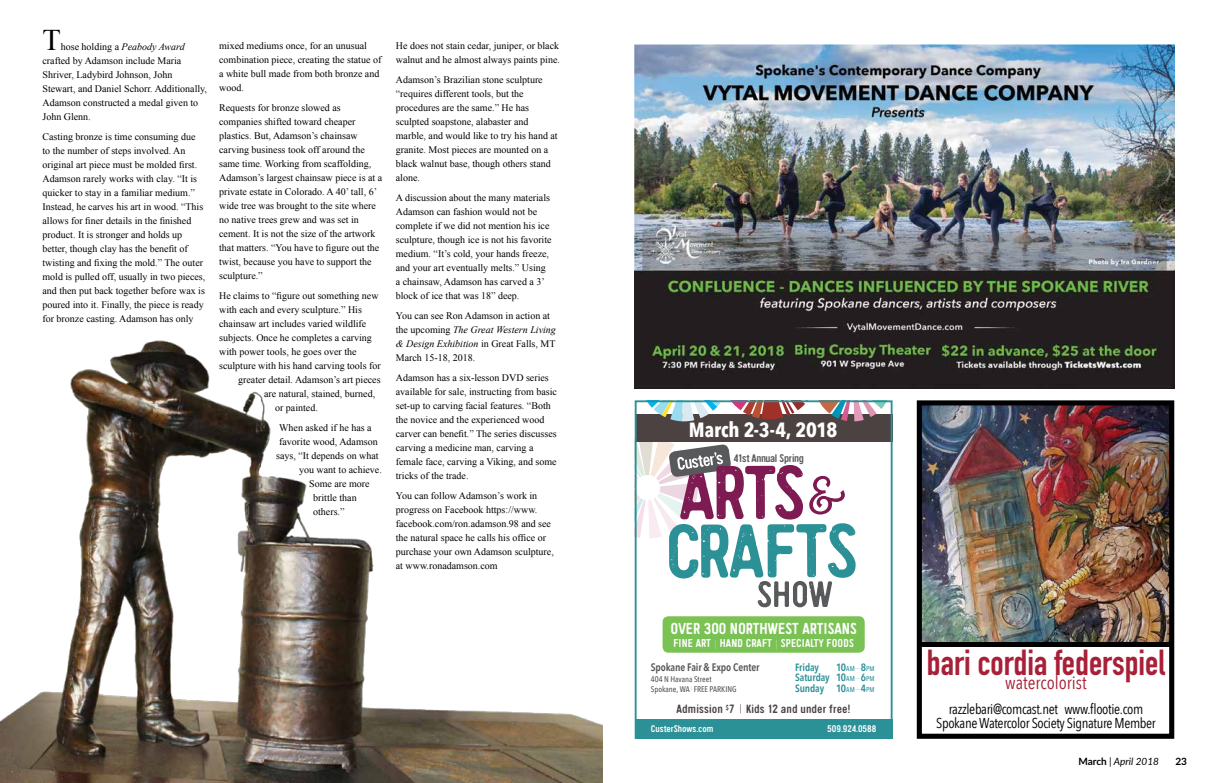
<style>
.page{position:relative;width:1206px;height:783px;background:#fff}
.page>*{position:absolute;margin:0;border:0;box-sizing:border-box;transform-origin:0 0}
.t1{font:700 35.7px "DIN Condensed";color:#a82038}
.t2{font:30px "Times New Roman";color:#000}
.t3{font:700 20.6px "Avenir Next Condensed";letter-spacing:-.01em;color:#fff}
.t4{font:18.4px "Avenir Next Condensed";color:#a82038}
.t5{font:15.4px "Handy Sans Condensed Distressed";color:#fff}
.t6{font:14.3px/14.3px "Avenir Next Condensed";letter-spacing:-.025em;color:#000;text-align:center}
.t7{font:11.6px "Handy Sans Condensed Distressed";letter-spacing:.01em;color:#4c4241}
.t8{font:11.1px "Handy Sans Condensed Distressed";letter-spacing:.01em;color:#fff}
.t9{font:600 10.9px "Avenir Next Condensed";letter-spacing:-.015em;color:#575757}
.t10{font:10.8px "Handy Sans Condensed Distressed";letter-spacing:-.04em;color:#58595b}
.t11{font:600 10.6px/10.7px "Avenir Next Condensed";letter-spacing:-.01em;color:#2c9097}
.t12{font:10px/14px "Times New Roman";color:#000}
.t13{font:italic 10px "Lato";color:#000}
.t14{font:700 10px "Lato";color:#000}
.t15{font:9.4px "Handy Sans Condensed Distressed";color:#fff}
.t16{font:500 8.2px/10.1px "Avenir Next Condensed";color:#575757}
.t17{font:500 7px "Avenir Next Condensed";color:#2c9097}
.s1{font-style:italic}
.s2{font-family:"Avenir Next Condensed";font-weight:200;font-size:9.6px}
.s3{font-weight:600;font-size:10.6px}
.s4{font-weight:200;font-size:10.6px}
.s5{font-weight:500;font-size:7px}
.s6{font-weight:200}
.s7{font-weight:700;font-style:normal}
</style>
<div class="page">
<img style="left:0;top:340px;width:603px;height:443px">
<img style="left:923px;top:406px;width:245px;height:236px">
<div style="left:917px;top:400px;width:257px;height:339px;border:5px solid #000"></div>
<div style="left:635px;top:720px;width:258px;height:19px;background:#2c9097"></div>
<div style="left:635px;top:400px;width:258px;height:42px;background:#4c4241"></div>
<div style="left:635px;top:400px;width:258px;height:14px;background:#fff"></div>
<svg style="left:648px;top:403px;width:238px;height:19px"></svg>
<svg style="left:638px;top:442px;width:218px;height:165px"></svg>
<div style="left:635px;top:400px;width:258px;height:339px;border:2px solid #2c9097"></div>
<div style="left:663px;top:616px;width:202px;height:37px;background:#7bc255;border-radius:6px"></div>
<div style="left:919px;top:642px;width:253px;height:5px;background:#000"></div>
<img style="left:635px;top:44px;width:539px;height:345px">
<h2 class="t2" style="left:42px;top:20px;width:20px">T</h2>
<p class="t12" style="left:42px;top:40px;width:166px;text-indent:18px">hose holding a <span class="s1">Peabody Award </span>crafted by Adamson include Maria<br>Shriver, Ladybird Johnson, John<br>Stewart, and Daniel Schorr. Additionally,<br>Adamson constructed a medal given to<br>John Glenn.</p>
<p class="t12" style="left:42px;top:130px;width:164px">Casting bronze is time consuming due to the number of steps involved. An original art piece must be molded first.<br>Adamson rarely works with clay. “It is quicker to stay in a familiar medium.” Instead, he carves his art in wood. “This allows for finer details in the finished product. It is stronger and holds up better, though clay has the benefit of twisting and fixing the mold.” The outer mold is pulled off, usually in two pieces, and then put back together before wax is poured into it. Finally, the piece is ready for bronze casting. Adamson has only</p>
<p class="t12" style="left:219px;top:39px;width:164px">mixed mediums once, for an unusual combination piece, creating the statue of a white bull made from both bronze and wood.</p>
<p class="t12" style="left:219px;top:101px;width:165px">Requests for bronze slowed as companies shifted toward cheaper plastics. But, Adamson’s chainsaw carving business took off around the same time. Working from scaffolding, Adamson’s largest chainsaw piece is at a private estate in Colorado. A 40’ tall, 6’ wide tree was brought to the site where no native trees grew and was set in cement. It is not the size of the artwork that matters. “You have to figure out the twist, because you have to support the sculpture.”</p>
<p class="t12" style="left:219px;top:289px;width:161px">He claims to “figure out something new</p>
<p class="t12" style="left:219px;top:303px;width:144px">with each and every sculpture.” His</p>
<p class="t12" style="left:219px;top:317px;width:149px">chainsaw art includes varied wildlife</p>
<p class="t12" style="left:219px;top:331px;width:154px">subjects. Once he completes a carving</p>
<p class="t12" style="left:219px;top:345px;width:139px">with power tools, he goes over the</p>
<p class="t12" style="left:219px;top:359px;width:163px">sculpture with his hand carving tools for</p>
<p class="t12" style="left:238px;top:373px;width:144px">greater detail. Adamson’s art pieces</p>
<p class="t12" style="left:264px;top:387px;width:113px">are natural, stained, burned,</p>
<p class="t12" style="left:275px;top:401px;width:44px">or painted.</p>
<p class="t12" style="left:279px;top:421px;width:94px">When asked if he has a</p>
<p class="t12" style="left:279px;top:435px;width:100px">favorite wood, Adamson</p>
<p class="t12" style="left:276px;top:449px;width:104px">says, “It depends on what</p>
<p class="t12" style="left:299px;top:463px;width:84px">you want to achieve.</p>
<p class="t12" style="left:309px;top:477px;width:62px">Some are more</p>
<p class="t12" style="left:313px;top:491px;width:45px">brittle than</p>
<p class="t12" style="left:313px;top:505px;width:33px">others.”</p>
<p class="t12" style="left:396px;top:39px;width:166px">He does not stain cedar, juniper, or black walnut and he almost always paints pine.</p>
<p class="t12" style="left:396px;top:73px;width:163px">Adamson’s Brazilian stone sculpture “requires different tools, but the procedures are the same.” He has sculpted soapstone, alabaster and marble, and would like to try his hand at granite. Most pieces are mounted on a black walnut base, though others stand alone.</p>
<p class="t12" style="left:396px;top:191px;width:157px">A discussion about the many materials Adamson can fashion would not be complete if we did not mention his ice sculpture, though ice is not his favorite medium. “It’s cold, your hands freeze, and your art eventually melts.” Using a chainsaw, Adamson has carved a 3’ block of ice that was 18” deep.</p>
<p class="t12" style="left:396px;top:309px;width:162px">You can see Ron Adamson in action at the upcoming <span class="s1">The Great Western Living &amp; Design Exhibition</span> in Great Falls, MT<br>March 15-18, 2018.</p>
<p class="t12" style="left:396px;top:371px;width:163px">Adamson has a six-lesson DVD series available for sale, instructing from basic set-up to carving facial features. “Both the novice and the experienced wood carver can benefit.” The series discusses carving a medicine man, carving a female face, carving a Viking, and some tricks of the trade.</p>
<p class="t12" style="left:396px;top:489px;width:160px">You can follow Adamson’s work in progress on Facebook https://www. facebook.com/ron.adamson.98 and see the natural space he calls his office or purchase your own Adamson sculpture, at www.ronadamson.com</p>
<h3 class="t3" style="left:689px;top:417px;width:150px">March 2-3-4, 2018</h3>
<p class="t10" style="left:734px;top:451px;width:71px">41st Annual Spring</p>
<h3 class="t5" style="left:670px;top:619px;width:188px">OVER 300 NORTHWEST ARTISANS</h3>
<p class="t8" style="left:673px;top:636px;width:182px">FINE ART <span class="s2">|</span> HAND CRAFT <span class="s2">|</span> SPECIALTY FOODS</p>
<p class="t9" style="left:651px;top:658px;width:110px">Spokane Fair &amp; Expo Center</p>
<p class="t16" style="left:651px;top:674px;width:87px">404 N Havana Street<br>Spokane, WA <sup>|</sup> FREE PARKING</p>
<p class="t11" style="left:795px;top:661px;width:25px">Friday</p>
<p class="t17" style="left:836px;top:664px;width:40px"><span class="s3">10</span>AM<span class="s4">—</span><span class="s3">8</span>PM</p>
<p class="t11" style="left:795px;top:672px;width:81px">Saturday 10<span class="s5">AM</span><span class="s6">—</span>6<span class="s5">PM<br></span>Sunday 10<span class="s5">AM</span><span class="s6">—</span>4<span class="s5">PM</span></p>
<p class="t7" style="left:677px;top:702px;width:176px">Admission <sup>$</sup>7 <sup>|</sup> Kids 12 and under free!</p>
<p class="t15" style="left:651px;top:722px;width:64px">CusterShows.com</p>
<p class="t15" style="left:827px;top:722px;width:51px">509.924.0588</p>
<h1 class="t1" style="left:927px;top:638px;width:240px">bari cordia federspiel</h1>
<h3 class="t4" style="left:1005px;top:667px;width:83px">watercolorist</h3>
<h3 class="t6" style="left:936px;top:701px;width:221px">razzlebari@comcast.net www.flootie.com<br>Spokane Watercolor Society Signature Member</h3>
<p class="t13" style="left:1078px;top:755px;width:82px"><span class="s7">March</span> | April 2018</p>
<p class="t14" style="left:1175px;top:754px;width:13px">23</p>
</div>
